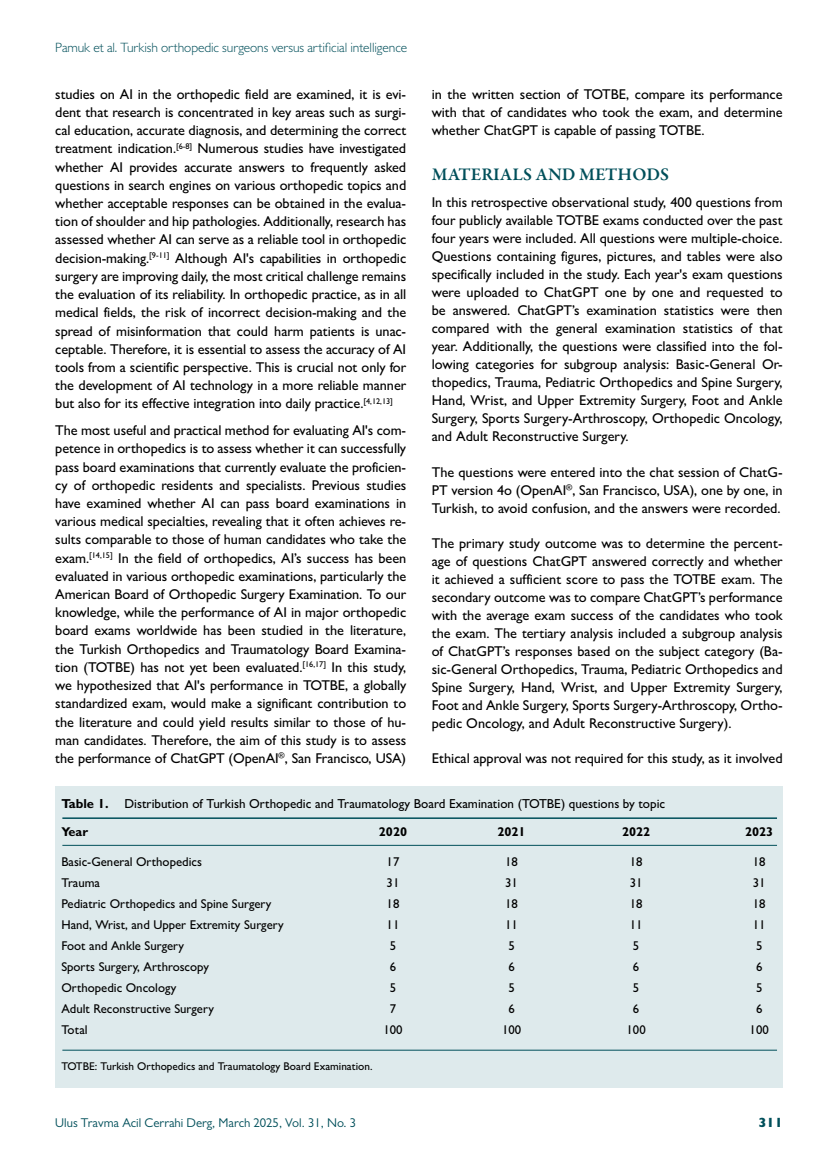
<style>
.page{position:relative;width:838px;height:1170px;background:#fff}
.page>*{position:absolute;margin:0;border:0;box-sizing:border-box;transform-origin:0 0}
.t1{font:600 18px "Garamond Premr Pro";letter-spacing:.005em;color:#004f5a}
.t2{font:500 14.25px/18.1px "Gill Sans MT Pro";color:#000;text-align:justify}
.t3{font:300 13.5px "Gill Sans MT Pro";letter-spacing:-.005em;color:#004f5a}
.t4{font:800 13.5px "Gill Sans MT Pro";color:#004f5a}
.t5{font:500 13.05px "Gill Sans MT Pro";color:#000}
.t6{font:500 12.75px "Gill Sans MT Pro";color:#000}
.t7{font:12.75px "Gill Sans MT Pro";color:#004f5a}
.t8{font:700 12.75px "Gill Sans MT Pro";color:#000}
.t9{font:500 11.25px "Gill Sans MT Pro";color:#000}
.s1{font-weight:700}
</style>
<div class="page">
<div style="left:55px;top:786px;width:727px;height:300px;background:#deeaec"></div>
<hr style="left:62px;top:817px;width:715px;height:1px;background:#004f5a">
<hr style="left:62px;top:844px;width:715px;height:1px;background:#004f5a">
<hr style="left:62px;top:1049px;width:715px;height:1px;background:#004f5a">
<p class="t3" style="left:55px;top:39px;width:353px">Pamuk et al. Turkish orthopedic surgeons versus artificial intelligence</p>
<p class="t2" style="left:55px;top:85px;width:352px">studies on AI in the orthopedic field are examined, it is evi&shy;dent that research is concentrated in key areas such as surgi&shy;cal education, accurate diagnosis, and determining the correct treatment indication.<sup>[6-8]</sup> Numerous studies have investigated whether AI provides accurate answers to frequently asked questions in search engines on various orthopedic topics and whether acceptable responses can be obtained in the evalua&shy;tion of shoulder and hip pathologies. Additionally, research has assessed whether AI can serve as a reliable tool in orthopedic decision-making.<sup>[9-11]</sup> Although AI's capabilities in orthopedic surgery are improving daily, the most critical challenge remains the evaluation of its reliability. In orthopedic practice, as in all medical fields, the risk of incorrect decision-making and the spread of misinformation that could harm patients is unac&shy;ceptable. Therefore, it is essential to assess the accuracy of AI tools from a scientific perspective. This is crucial not only for the development of AI technology in a more reliable manner but also for its effective integration into daily practice.<sup>[4,12,13]</sup></p>
<p class="t2" style="left:55px;top:421px;width:352px">The most useful and practical method for evaluating AI's com&shy;petence in orthopedics is to assess whether it can successfully pass board examinations that currently evaluate the proficien&shy;cy of orthopedic residents and specialists. Previous studies have examined whether AI can pass board examinations in various medical specialties, revealing that it often achieves re&shy;sults comparable to those of human candidates who take the exam.<sup>[14,15]</sup> In the field of orthopedics, AI’s success has been evaluated in various orthopedic examinations, particularly the American Board of Orthopedic Surgery Examination. To our knowledge, while the performance of AI in major orthopedic board exams worldwide has been studied in the literature, the Turkish Orthopedics and Traumatology Board Examina&shy;tion (TOTBE) has not yet been evaluated.<sup>[16,17]</sup> In this study, we hypothesized that AI's performance in TOTBE, a globally standardized exam, would make a significant contribution to the literature and could yield results similar to those of hu&shy;man candidates. Therefore, the aim of this study is to assess the performance of ChatGPT (OpenAI<sup>®</sup>, San Francisco, USA)</p>
<p class="t2" style="left:432px;top:85px;width:352px">in the written section of TOTBE, compare its performance with that of candidates who took the exam, and determine whether ChatGPT is capable of passing TOTBE.</p>
<p class="t1" style="left:432px;top:164px;width:239px">MATERIALS AND METHODS</p>
<p class="t2" style="left:432px;top:193px;width:352px">In this retrospective observational study, 400 questions from four publicly available TOTBE exams conducted over the past four years were included. All questions were multiple-choice.<br>Questions containing figures, pictures, and tables were also specifically included in the study. Each year's exam questions were uploaded to ChatGPT one by one and requested to be answered. ChatGPT’s examination statistics were then compared with the general examination statistics of that year. Additionally, the questions were classified into the fol&shy;lowing categories for subgroup analysis: Basic-General Or&shy;thopedics, Trauma, Pediatric Orthopedics and Spine Surgery, Hand, Wrist, and Upper Extremity Surgery, Foot and Ankle Surgery, Sports Surgery-Arthroscopy, Orthopedic Oncology, and Adult Reconstructive Surgery.</p>
<p class="t2" style="left:432px;top:462px;width:352px">The questions were entered into the chat session of ChatG-PT version 4o (OpenAI<sup>®</sup>, San Francisco, USA), one by one, in Turkish, to avoid confusion, and the answers were recorded.</p>
<p class="t2" style="left:432px;top:533px;width:352px">The primary study outcome was to determine the percent&shy;age of questions ChatGPT answered correctly and whether it achieved a sufficient score to pass the TOTBE exam. The secondary outcome was to compare ChatGPT’s performance with the average exam success of the candidates who took the exam. The tertiary analysis included a subgroup analysis of ChatGPT’s responses based on the subject category (Ba&shy;sic-General Orthopedics, Trauma, Pediatric Orthopedics and Spine Surgery, Hand, Wrist, and Upper Extremity Surgery, Foot and Ankle Surgery, Sports Surgery-Arthroscopy, Ortho&shy;pedic Oncology, and Adult Reconstructive Surgery).</p>
<p class="t2" style="left:432px;top:749px;width:352px">Ethical approval was not required for this study, as it involved</p>
<p class="t5" style="left:61px;top:795px;width:605px"><span class="s1">Table 1.</span> Distribution of Turkish Orthopedic and Traumatology Board Examination (TOTBE) questions by topic</p>
<p class="t8" style="left:61px;top:823px;width:28px">Year</p>
<p class="t8" style="left:379px;top:823px;width:30px">2020</p>
<p class="t8" style="left:497px;top:823px;width:30px">2021</p>
<p class="t8" style="left:622px;top:823px;width:30px">2022</p>
<p class="t8" style="left:745px;top:823px;width:30px">2023</p>
<p class="t6" style="left:61px;top:853px;width:142px">Basic-General Orthopedics</p>
<p class="t6" style="left:386px;top:853px;width:14px">17</p>
<p class="t6" style="left:505px;top:853px;width:14px">18</p>
<p class="t6" style="left:629px;top:853px;width:14px">18</p>
<p class="t6" style="left:752px;top:853px;width:14px">18</p>
<p class="t6" style="left:61px;top:874px;width:40px">Trauma</p>
<p class="t6" style="left:386px;top:874px;width:14px">31</p>
<p class="t6" style="left:505px;top:874px;width:14px">31</p>
<p class="t6" style="left:629px;top:874px;width:14px">31</p>
<p class="t6" style="left:752px;top:874px;width:14px">31</p>
<p class="t6" style="left:61px;top:895px;width:212px">Pediatric Orthopedics and Spine Surgery</p>
<p class="t6" style="left:386px;top:895px;width:14px">18</p>
<p class="t6" style="left:505px;top:895px;width:14px">18</p>
<p class="t6" style="left:629px;top:895px;width:14px">18</p>
<p class="t6" style="left:752px;top:895px;width:14px">18</p>
<p class="t6" style="left:61px;top:916px;width:224px">Hand, Wrist, and Upper Extremity Surgery</p>
<p class="t6" style="left:386px;top:916px;width:14px">11</p>
<p class="t6" style="left:505px;top:916px;width:14px">11</p>
<p class="t6" style="left:629px;top:916px;width:14px">11</p>
<p class="t6" style="left:752px;top:916px;width:14px">11</p>
<p class="t6" style="left:61px;top:937px;width:124px">Foot and Ankle Surgery</p>
<p class="t6" style="left:390px;top:937px;width:8px">5</p>
<p class="t6" style="left:508px;top:937px;width:8px">5</p>
<p class="t6" style="left:633px;top:937px;width:8px">5</p>
<p class="t6" style="left:756px;top:937px;width:8px">5</p>
<p class="t6" style="left:61px;top:958px;width:149px">Sports Surgery, Arthroscopy</p>
<p class="t6" style="left:390px;top:958px;width:8px">6</p>
<p class="t6" style="left:508px;top:958px;width:8px">6</p>
<p class="t6" style="left:633px;top:958px;width:8px">6</p>
<p class="t6" style="left:756px;top:958px;width:8px">6</p>
<p class="t6" style="left:61px;top:979px;width:116px">Orthopedic Oncology</p>
<p class="t6" style="left:390px;top:979px;width:8px">5</p>
<p class="t6" style="left:508px;top:979px;width:8px">5</p>
<p class="t6" style="left:633px;top:979px;width:8px">5</p>
<p class="t6" style="left:756px;top:979px;width:8px">5</p>
<p class="t6" style="left:61px;top:1000px;width:154px">Adult Reconstructive Surgery</p>
<p class="t6" style="left:390px;top:1000px;width:8px">7</p>
<p class="t6" style="left:508px;top:1000px;width:8px">6</p>
<p class="t6" style="left:633px;top:1000px;width:8px">6</p>
<p class="t6" style="left:756px;top:1000px;width:8px">6</p>
<p class="t6" style="left:61px;top:1021px;width:28px">Total</p>
<p class="t6" style="left:383px;top:1021px;width:21px">100</p>
<p class="t6" style="left:502px;top:1021px;width:21px">100</p>
<p class="t6" style="left:626px;top:1021px;width:21px">100</p>
<p class="t6" style="left:749px;top:1021px;width:21px">100</p>
<p class="t9" style="left:61px;top:1059px;width:312px">TOTBE: Turkish Orthopedics and Traumatology Board Examination.</p>
<p class="t7" style="left:55px;top:1115px;width:302px">Ulus Travma Acil Cerrahi Derg, March 2025, Vol. 31, No. 3</p>
<p class="t4" style="left:758px;top:1114px;width:26px">311</p>
</div>
